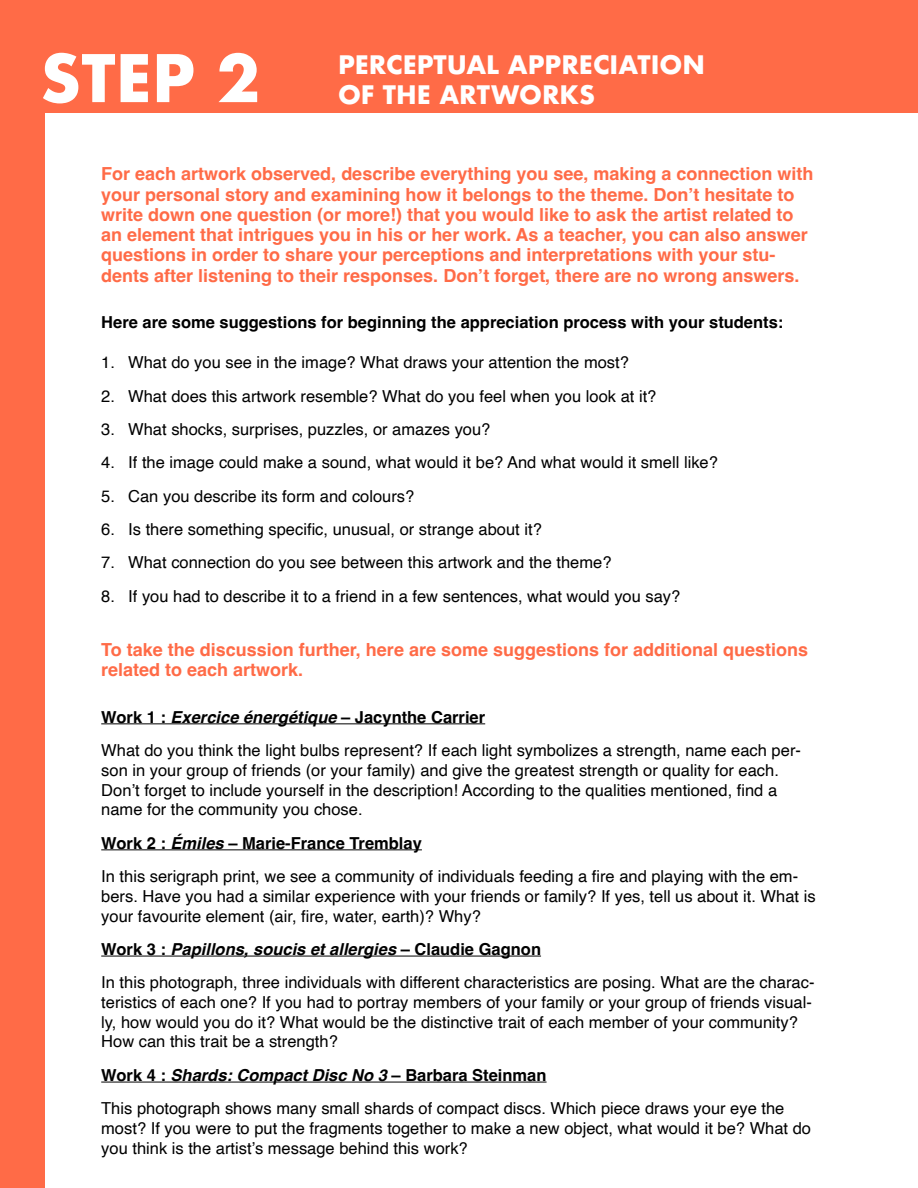
<style>
.page{position:relative;width:918px;height:1188px;background:#fff}
.page>*{position:absolute;margin:0;border:0;box-sizing:border-box;transform-origin:0 0}
.t1{font:700 63.75px "Futura";color:#fff}
.t2{font:700 24.75px/30.2px "Futura";color:#fff}
.t3{font:700 18px/20.2px "Helvetica";color:#ff6b47}
.t4{font:16.5px/19.8px "Helvetica";color:#000}
.t5{font:700 16.5px "Helvetica";color:#000}
.s1{font-weight:700}
.s2{font-weight:700;font-style:italic}
</style>
<div class="page">
<div style="left:0;top:0;width:44px;height:1188px;background:#ff6b47"></div>
<div style="left:0;top:0;width:918px;height:112px;background:#ff6b47"></div>
<hr style="left:101px;top:723px;width:384px;height:1px;background:#000">
<hr style="left:101px;top:849px;width:321px;height:1px;background:#000">
<hr style="left:101px;top:956px;width:440px;height:1px;background:#000">
<hr style="left:101px;top:1082px;width:446px;height:1px;background:#000">
<h1 class="t1" style="left:40px;top:32px;width:222px">STEP 2</h1>
<h2 class="t2" style="left:338px;top:49px;width:368px">PERCEPTUAL APPRECIATION<br>OF THE ARTWORKS</h2>
<p class="t3" style="left:101px;top:166px;width:714px">For each artwork observed, describe everything you see, making a connection with your personal story and examining how it belongs to the theme. Don’t hesitate to write down one question (or more!) that you would like to ask the artist related to an element that intrigues you in his or her work. As a teacher, you can also answer questions in order to share your perceptions and interpretations with your stu&shy;dents after listening to their responses. Don’t forget, there are no wrong answers.</p>
<p class="t5" style="left:101px;top:313px;width:684px">Here are some suggestions for beginning the appreciation process with your students:</p>
<p class="t4" style="left:101px;top:353px;width:529px">1. What do you see in the image? What draws your attention the most?</p>
<p class="t4" style="left:101px;top:387px;width:557px">2. What does this artwork resemble? What do you feel when you look at it?</p>
<p class="t4" style="left:101px;top:420px;width:391px">3. What shocks, surprises, puzzles, or amazes you?</p>
<p class="t4" style="left:101px;top:453px;width:618px">4. If the image could make a sound, what would it be? And what would it smell like?</p>
<p class="t4" style="left:101px;top:486px;width:315px">5. Can you describe its form and colours?</p>
<p class="t4" style="left:101px;top:520px;width:442px">6. Is there something specific, unusual, or strange about it?</p>
<p class="t4" style="left:101px;top:553px;width:512px">7. What connection do you see between this artwork and the theme?</p>
<p class="t4" style="left:101px;top:586px;width:581px">8. If you had to describe it to a friend in a few sentences, what would you say?</p>
<p class="t3" style="left:101px;top:641px;width:708px">To take the discussion further, here are some suggestions for additional questions related to each artwork.</p>
<p class="t4" style="left:101px;top:701px;width:701px;line-height:33.3px"><span class="s1">Work 1 :</span> <span class="s2">Exercice énergétique</span> <span class="s1">– Jacynthe Carrier<br></span>What do you think the light bulbs represent? If each light symbolizes a strength, name each per-</p>
<p class="t4" style="left:101px;top:761px;width:679px;text-align:justify">son in your group of friends (or your family) and give the greatest strength or quality for each.<br>Don’t forget to include yourself in the description! According to the qualities mentioned, find a name for the community you chose.</p>
<p class="t4" style="left:101px;top:827px;width:699px;line-height:33.3px"><span class="s1">Work 2 :</span> <span class="s2">Émiles</span> <span class="s1">– Marie-France Tremblay<br></span>In this serigraph print, we see a community of individuals feeding a fire and playing with the em-</p>
<p class="t4" style="left:101px;top:887px;width:716px">bers. Have you had a similar experience with your friends or family? If yes, tell us about it. What is your favourite element (air, fire, water, earth)? Why?</p>
<p class="t4" style="left:101px;top:933px;width:715px;line-height:33.3px"><span class="s1">Work 3 :</span> <span class="s2">Papillons, soucis et allergies</span> <span class="s1">– Claudie Gagnon<br></span>In this photograph, three individuals with different characteristics are posing. What are the charac-</p>
<p class="t4" style="left:101px;top:993px;width:712px">teristics of each one? If you had to portray members of your family or your group of friends visual&shy;ly, how would you do it? What would be the distinctive trait of each member of your community?<br>How can this trait be a strength?</p>
<p class="t4" style="left:101px;top:1059px;width:685px;line-height:33.3px"><span class="s1">Work 4 :</span> <span class="s2">Shards: Compact Disc No 3</span> <span class="s1">– Barbara Steinman<br></span>This photograph shows many small shards of compact discs. Which piece draws your eye the</p>
<p class="t4" style="left:101px;top:1119px;width:711px">most? If you were to put the fragments together to make a new object, what would it be? What do you think is the artist’s message behind this work?</p>
</div>
